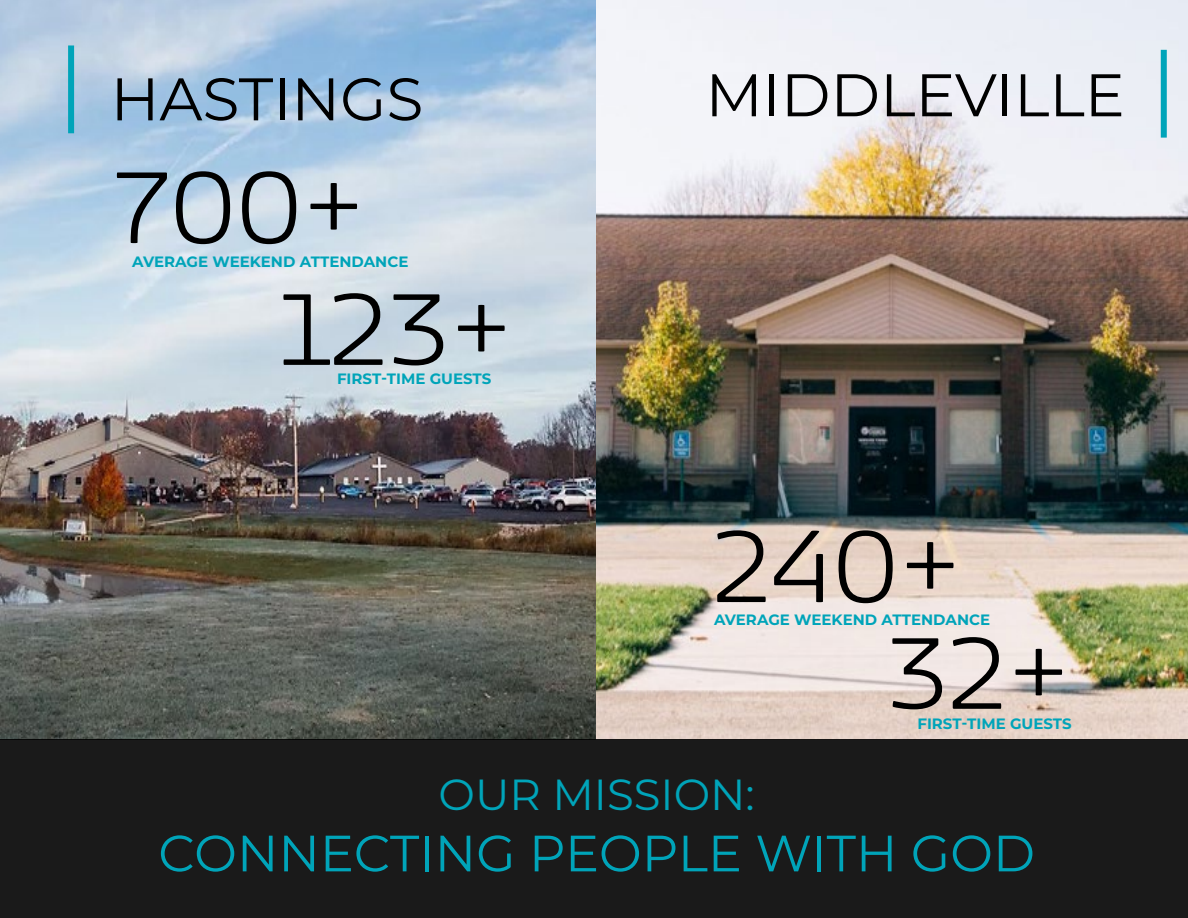
<style>
.page{position:relative;width:1188px;height:918px;background:#fff}
.page>*{position:absolute;margin:0;border:0;box-sizing:border-box;transform-origin:0 0}
.t1{font:300 120px "Kobenhavn";color:#000}
.t2{font:60px "Montserrat";color:#000}
.t3{font:51px "Montserrat";color:#00a4b9}
.t4{font:43.5px "Montserrat";color:#00a4b9}
.t5{font:700 15px "Montserrat";color:#00a4b9}
</style>
<div class="page">
<img style="left:597px;top:0;width:591px;height:740px">
<img style="left:0;top:0;width:597px;height:740px">
<div style="left:0;top:740px;width:1188px;height:178px;background:#1a1a1a"></div>
<div style="left:68px;top:45px;width:6px;height:88px;background:#00a4b9"></div>
<div style="left:1161px;top:50px;width:6px;height:88px;background:#00a4b9"></div>
<h2 class="t2" style="left:111px;top:58px;width:314px">HASTINGS</h2>
<h1 class="t1" style="left:117px;top:128px;width:249px">700+</h1>
<p class="t5" style="left:132px;top:251px;width:278px">AVERAGE WEEKEND ATTENDANCE</p>
<h1 class="t1" style="left:280px;top:250px;width:233px">123+</h1>
<p class="t5" style="left:337px;top:368px;width:156px">FIRST-TIME GUESTS</p>
<h2 class="t2" style="left:706px;top:54px;width:421px">MIDDLEVILLE</h2>
<h1 class="t1" style="left:713px;top:487px;width:249px">240+</h1>
<p class="t5" style="left:714px;top:609px;width:278px">AVERAGE WEEKEND ATTENDANCE</p>
<h1 class="t1" style="left:887px;top:594px;width:183px">32+</h1>
<p class="t5" style="left:917px;top:713px;width:156px">FIRST-TIME GUESTS</p>
<h3 class="t4" style="left:439px;top:765px;width:318px">OUR MISSION:</h3>
<h3 class="t3" style="left:158px;top:818px;width:878px">CONNECTING PEOPLE WITH GOD</h3>
</div>
